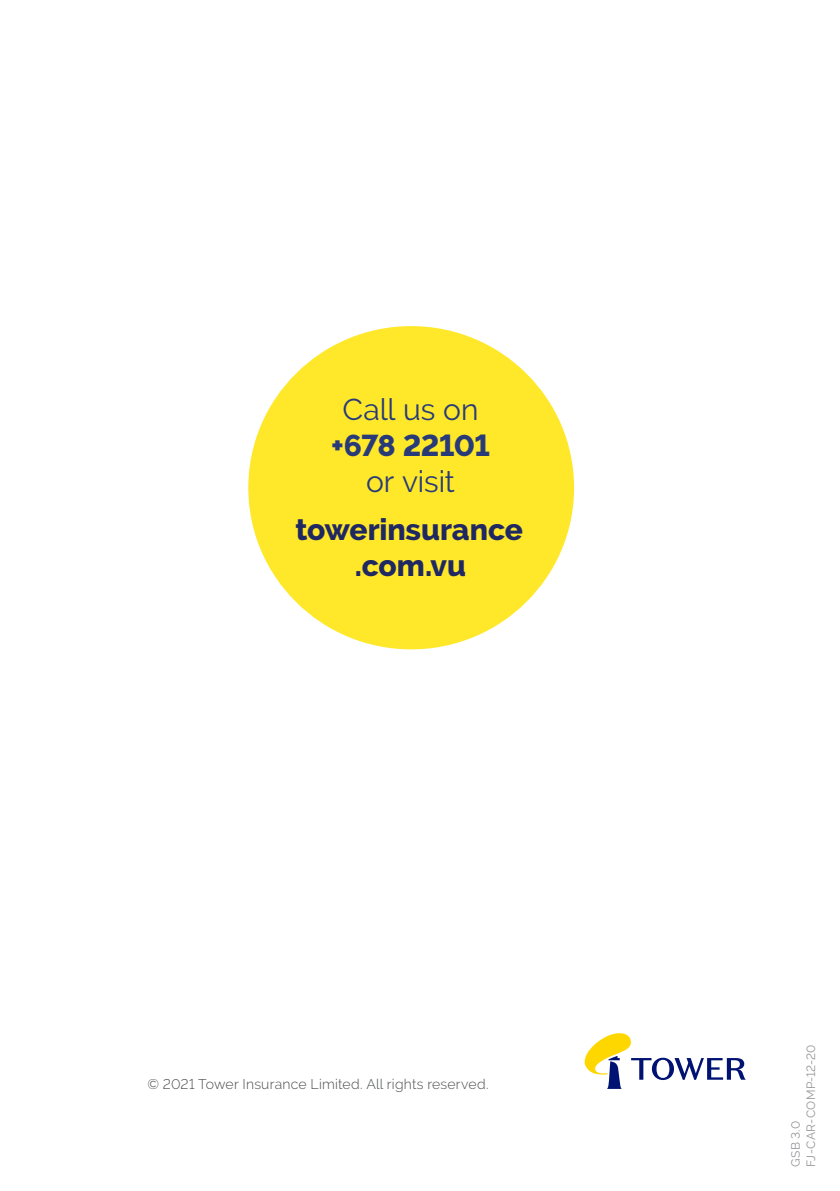
<style>
.page{position:relative;width:840px;height:1191px;background:#fff}
.page>*{position:absolute;margin:0;border:0;box-sizing:border-box;transform-origin:0 0}
.t1{font:30px/36px "Raleway";letter-spacing:-.005em;color:#283b78;text-align:center}
.t2{font:800 30px/36px "Raleway";color:#202862;text-align:center}
.t3{font:300 14px "Raleway";letter-spacing:.015em;color:#4b4c4d}
.t4{font:12px "Raleway";letter-spacing:.025em;color:#939598}
.s1{font-weight:800}
</style>
<div class="page">
<div style="left:248px;top:326px;width:325px;height:323px;background:#ffe82a;border-radius:50%"></div>
<svg style="left:584px;top:1033px;width:161px;height:56px"></svg>
<p class="t1" style="left:331px;top:391px;width:160px">Call us on <span class="s1">+678 22101 </span>or visit</p>
<p class="t2" style="left:295px;top:511px;width:229px">towerinsurance .com.vu</p>
<p class="t3" style="left:147px;top:1075px;width:342px">© 2021 Tower Insurance Limited. All rights reserved.</p>
<p class="t4" style="left:803px;top:1166px;width:124px;rotate:-90deg">FJ-CAR-COMP-12-20</p>
<p class="t4" style="left:788px;top:1166px;width:47px;rotate:-90deg">GSB 3.0</p>
</div>
